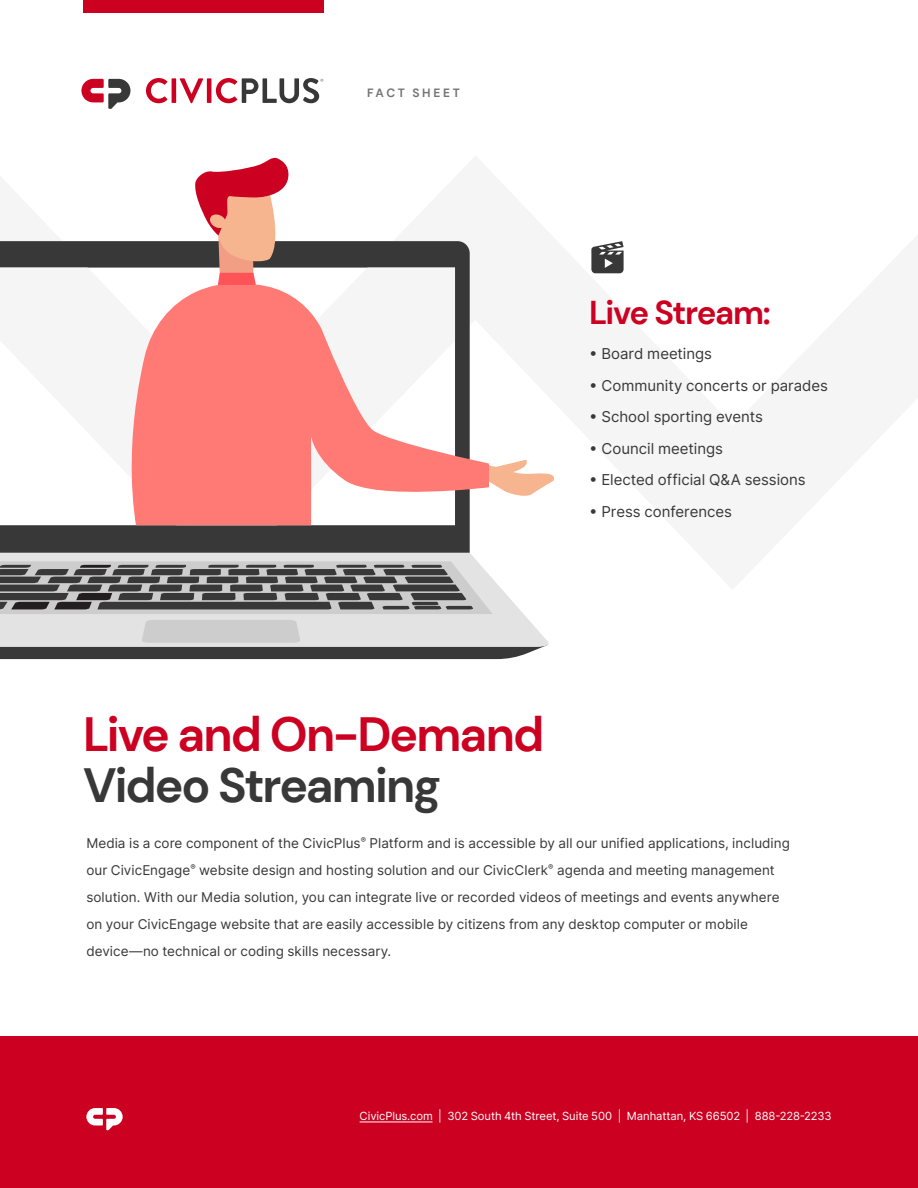
<style>
.page{position:relative;width:918px;height:1188px;background:#fff}
.page>*{position:absolute;margin:0;border:0;box-sizing:border-box;transform-origin:0 0}
.t1{font:700 48px "DM Sans";letter-spacing:-.04em;color:#cc0021}
.t2{font:700 48px "DM Sans";letter-spacing:-.045em;color:#383838}
.t3{font:700 33px "DM Sans";letter-spacing:-.045em;color:#cc0021}
.t4{font:15px "Inter";color:#383838}
.t5{font:13.5px/27px "Inter";color:#383838}
.t6{font:700 12px "DM Sans";letter-spacing:.22em;color:#767575}
.t7{font:11.25px "Inter";letter-spacing:-.005em;color:#fff}
</style>
<div class="page">
<div style="left:0;top:1037px;width:918px;height:151px;background:#cc0021"></div>
<hr style="left:360px;top:1122px;width:73px;height:1px;background:#fff">
<svg style="left:86px;top:1108px;width:37px;height:22px"></svg>
<div style="left:83px;top:0;width:240px;height:13px;background:#cc0021"></div>
<svg style="left:146px;top:78px;width:21px;height:25px"></svg>
<hr style="left:172px;top:78px;width:4px;height:25px;background:#cc0021">
<svg style="left:180px;top:78px;width:23px;height:25px"></svg>
<hr style="left:207px;top:78px;width:4px;height:25px;background:#cc0021">
<svg style="left:216px;top:78px;width:107px;height:25px"></svg>
<svg style="left:81px;top:79px;width:49px;height:30px"></svg>
<svg style="left:0;top:241px;width:470px;height:312px;background:#3c3c3c"></svg>
<div style="left:0;top:647px;width:543px;height:12px;background:#383838"></div>
<svg style="left:0;top:553px;width:549px;height:94px;fill:#e3e3e3"></svg>
<svg style="left:0;top:561px;width:493px;height:53px;background:#7e7e7e"></svg>
<div style="left:142px;top:620px;width:159px;height:23px;background:#cdcdcd"></div>
<svg style="left:0;top:268px;width:455px;height:257px"></svg>
<svg style="left:489px;top:460px;width:65px;height:36px"></svg>
<svg style="left:117px;top:283px;width:372px;height:242px;fill:#ff7a75"></svg>
<svg style="left:194px;top:157px;width:94px;height:138px"></svg>
<svg style="left:591px;top:241px;width:33px;height:32px"></svg>
<p class="t6" style="left:367px;top:85px;width:94px">FACT SHEET</p>
<p class="t3" style="left:589px;top:292px;width:183px">Live Stream:</p>
<p class="t4" style="left:589px;top:343px;width:124px">• Board meetings</p>
<p class="t4" style="left:589px;top:374px;width:240px">• Community concerts or parades</p>
<p class="t4" style="left:589px;top:406px;width:175px">• School sporting events</p>
<p class="t4" style="left:589px;top:437px;width:135px">• Council meetings</p>
<p class="t4" style="left:589px;top:469px;width:218px">• Elected official Q&amp;A sessions</p>
<p class="t4" style="left:589px;top:500px;width:144px">• Press conferences</p>
<p class="t1" style="left:83px;top:704px;width:463px">Live and On-Demand</p>
<p class="t2" style="left:83px;top:755px;width:359px">Video Streaming</p>
<p class="t5" style="left:86px;top:829px;width:705px">Media is a core component of the CivicPlus<sup>®</sup> Platform and is accessible by all our unified applications, including our CivicEngage<sup>®</sup> website design and hosting solution and our CivicClerk<sup>®</sup> agenda and meeting management</p>
<p class="t5" style="left:86px;top:883px;width:695px">solution. With our Media solution, you can integrate live or recorded videos of meetings and events anywhere on your CivicEngage website that are easily accessible by citizens from any desktop computer or mobile device—no technical or coding skills necessary.</p>
<p class="t7" style="left:360px;top:1108px;width:473px">CivicPlus.com | 302 South 4th Street, Suite 500 | Manhattan, KS 66502 | 888-228-2233</p>
</div>
